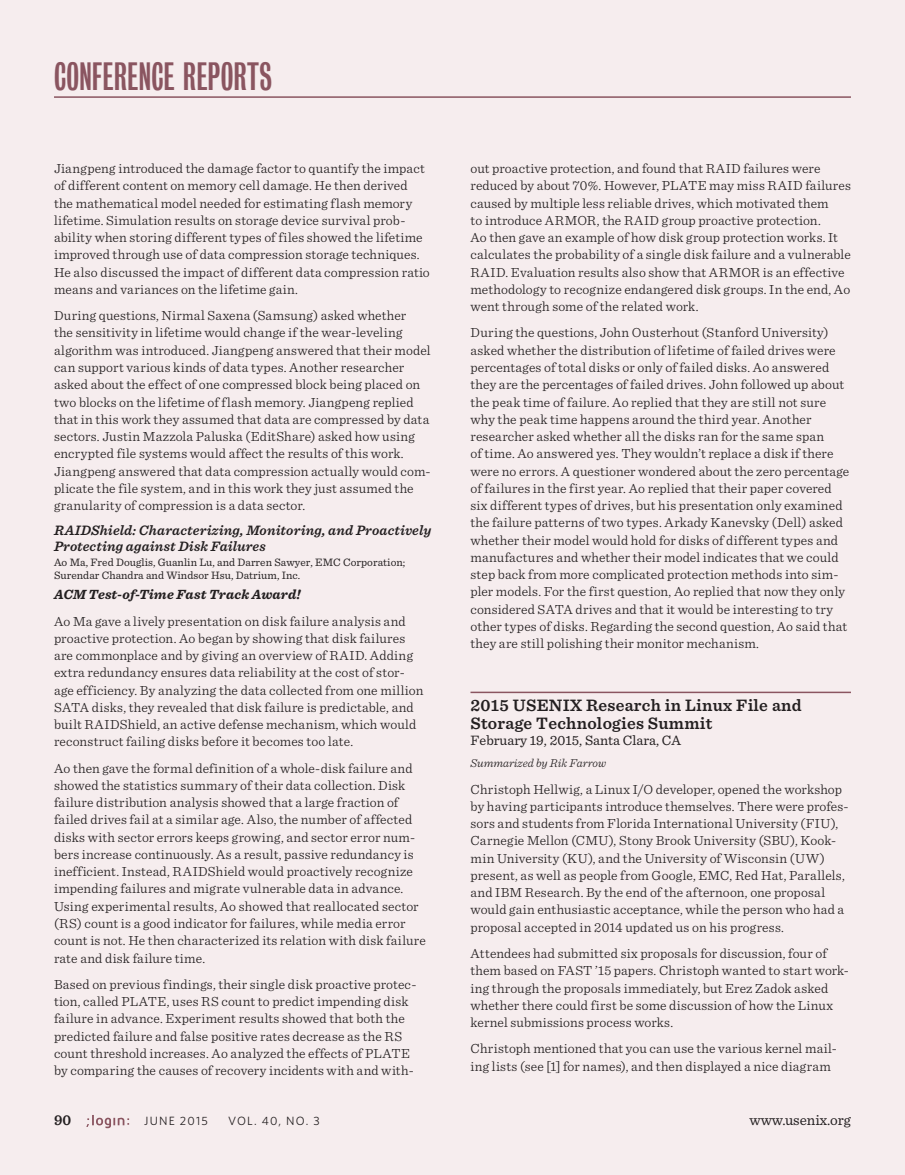
<style>
.page{position:relative;width:905px;height:1175px;background:#fff}
.page>*{position:absolute;margin:0;border:0;box-sizing:border-box;transform-origin:0 0}
.t1{font:36px "Bureau Grotesque One Three";letter-spacing:.005em;color:#8a5560}
.conf_head{font:600 17.25px/18px "Sentinel";letter-spacing:.015em;color:#231f20}
.t2{font:15px "Sentinel";color:#231f20}
.t3{font:600 15px "Sentinel";color:#231f20}
.conf_panel_subject{font:italic 600 14.25px/15.8px "Sentinel";letter-spacing:.01em;color:#231f20}
.conf_location{font:14.25px "Sentinel";color:#231f20}
.body{font:300 13.8px/17.2px "Sentinel";letter-spacing:.01em;color:#231f20}
.body-2{font:italic 700 13.8px "Sentinel";letter-spacing:.01em;color:#231f20}
.conf_summarizer{font:italic 300 12px "Sentinel";color:#231f20}
.t4{font:12px "Whitney";letter-spacing:.1em;color:#231f20}
.conf_participant{font:11.25px/12.8px "Sentinel";letter-spacing:.005em;color:#231f20}
</style>
<div class="page">
<div style="left:0;top:0;width:904px;height:1174px;background:#f6edee"></div>
<svg style="left:86px;top:1115px;width:43px;height:13px"></svg>
<hr style="left:54px;top:96px;width:796px;height:2px;background:#8a5560">
<hr style="left:470px;top:691px;width:380px;height:2px;background:#8a5560">
<h1 class="t1" style="left:54px;top:57px;width:219px">CONFERENCE REPORTS</h1>
<p class="body" style="left:54px;top:159px;width:377px">Jiangpeng introduced the damage factor to quantify the impact of different content on memory cell damage. He then derived the mathematical model needed for estimating flash memory lifetime. Simulation results on storage device survival prob&shy;ability when storing different types of files showed the lifetime improved through use of data compression storage techniques.<br>He also discussed the impact of different data compression ratio means and variances on the lifetime gain.</p>
<p class="body" style="left:54px;top:306px;width:378px">During questions, Nirmal Saxena (Samsung) asked whether<br>the sensitivity in lifetime would change if the wear-leveling algorithm was introduced. Jiangpeng answered that their model can support various kinds of data types. Another researcher asked about the effect of one compressed block being placed on two blocks on the lifetime of flash memory. Jiangpeng replied that in this work they assumed that data are compressed by data sectors. Justin Mazzola Paluska (EditShare) asked how using encrypted file systems would affect the results of this work.<br>Jiangpeng answered that data compression actually would com&shy;plicate the file system, and in this work they just assumed the granularity of compression is a data sector.</p>
<p class="conf_panel_subject" style="left:54px;top:521px;width:379px">RAIDShield: Characterizing, Monitoring, and Proactively<br>Protecting against Disk Failures</p>
<p class="conf_participant" style="left:54px;top:555px;width:353px">Ao Ma, Fred Douglis, Guanlin Lu, and Darren Sawyer, EMC Corporation;<br>Surendar Chandra and Windsor Hsu, Datrium, Inc.</p>
<p class="body-2" style="left:54px;top:584px;width:248px">ACM Test-of-Time Fast Track Award!</p>
<p class="body" style="left:54px;top:611px;width:371px">Ao Ma gave a lively presentation on disk failure analysis and proactive protection. Ao began by showing that disk failures are commonplace and by giving an overview of RAID. Adding extra redundancy ensures data reliability at the cost of stor&shy;age efficiency. By analyzing the data collected from one million SATA disks, they revealed that disk failure is predictable, and built RAIDShield, an active defense mechanism, which would reconstruct failing disks before it becomes too late.</p>
<p class="body" style="left:54px;top:758px;width:373px">Ao then gave the formal definition of a whole-disk failure and showed the statistics summary of their data collection. Disk failure distribution analysis showed that a large fraction of failed drives fail at a similar age. Also, the number of affected disks with sector errors keeps growing, and sector error num&shy;bers increase continuously. As a result, passive redundancy is inefficient. Instead, RAIDShield would proactively recognize impending failures and migrate vulnerable data in advance.<br>Using experimental results, Ao showed that reallocated sector (RS) count is a good indicator for failures, while media error count is not. He then characterized its relation with disk failure rate and disk failure time.</p>
<p class="body" style="left:54px;top:974px;width:364px">Based on previous findings, their single disk proactive protec&shy;tion, called PLATE, uses RS count to predict impending disk failure in advance. Experiment results showed that both the predicted failure and false positive rates decrease as the RS count threshold increases. Ao analyzed the effects of PLATE by comparing the causes of recovery incidents with and with-</p>
<p class="body" style="left:470px;top:159px;width:382px">out proactive protection, and found that RAID failures were reduced by about 70%. However, PLATE may miss RAID failures caused by multiple less reliable drives, which motivated them<br>to introduce ARMOR, the RAID group proactive protection.<br>Ao then gave an example of how disk group protection works. It calculates the probability of a single disk failure and a vulnerable RAID. Evaluation results also show that ARMOR is an effective methodology to recognize endangered disk groups. In the end, Ao went through some of the related work.</p>
<p class="body" style="left:470px;top:323px;width:380px">During the questions, John Ousterhout (Stanford University) asked whether the distribution of lifetime of failed drives were percentages of total disks or only of failed disks. Ao answered they are the percentages of failed drives. John followed up about the peak time of failure. Ao replied that they are still not sure why the peak time happens around the third year. Another researcher asked whether all the disks ran for the same span<br>of time. Ao answered yes. They wouldn’t replace a disk if there were no errors. A questioner wondered about the zero percentage of failures in the first year. Ao replied that their paper covered six different types of drives, but his presentation only examined the failure patterns of two types. Arkady Kanevsky (Dell) asked whether their model would hold for disks of different types and manufactures and whether their model indicates that we could step back from more complicated protection methods into sim&shy;pler models. For the first question, Ao replied that now they only considered SATA drives and that it would be interesting to try other types of disks. Regarding the second question, Ao said that they are still polishing their monitor mechanism.</p>
<p class="conf_head" style="left:470px;top:695px;width:332px">2015 USENIX Research in Linux File and<br>Storage Technologies Summit</p>
<p class="conf_location" style="left:470px;top:729px;width:212px">February 19, 2015, Santa Clara, CA</p>
<p class="conf_summarizer" style="left:470px;top:754px;width:137px">Summarized by Rik Farrow</p>
<p class="body" style="left:470px;top:779px;width:379px">Christoph Hellwig, a Linux I/O developer, opened the workshop by having participants introduce themselves. There were profes&shy;sors and students from Florida International University (FIU), Carnegie Mellon (CMU), Stony Brook University (SBU), Kook&shy;min University (KU), and the University of Wisconsin (UW) present, as well as people from Google, EMC, Red Hat, Parallels, and IBM Research. By the end of the afternoon, one proposal would gain enthusiastic acceptance, while the person who had a proposal accepted in 2014 updated us on his progress.</p>
<p class="body" style="left:470px;top:943px;width:380px">Attendees had submitted six proposals for discussion, four of them based on FAST ’15 papers. Christoph wanted to start work&shy;ing through the proposals immediately, but Erez Zadok asked whether there could first be some discussion of how the Linux kernel submissions process works.</p>
<p class="body" style="left:470px;top:1039px;width:368px">Christoph mentioned that you can use the various kernel mail&shy;ing lists (see [1] for names), and then displayed a nice diagram</p>
<p class="t3" style="left:54px;top:1108px;width:19px">90</p>
<p class="t4" style="left:144px;top:1113px;width:65px">JUNE 2015</p>
<p class="t4" style="left:228px;top:1113px;width:93px">VOL. 40, NO. 3</p>
<p class="t2" style="left:749px;top:1108px;width:103px">www.usenix.org</p>
</div>
